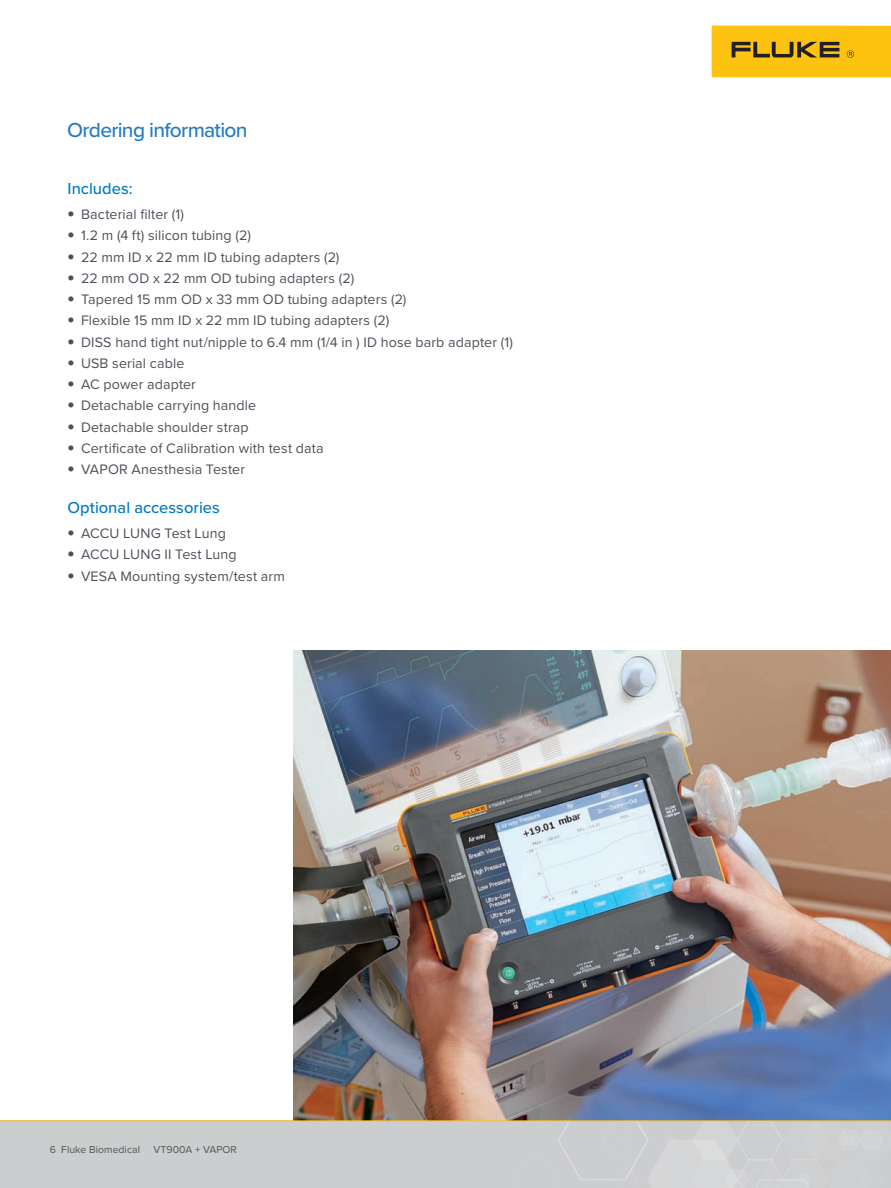
<style>
.page{position:relative;width:891px;height:1188px;background:#fff}
.page>*{position:absolute;margin:0;border:0;box-sizing:border-box;transform-origin:0 0}
.Order_info_title{font:500 21px "Proxima Nova";letter-spacing:-.035em;color:#277dc1}
.Header_1{font:500 16.5px "Proxima Nova";color:#007bc3}
.t1{font:14.25px "Proxima Nova";letter-spacing:.01em;color:#4c5159}
.t2{font:10.5px "Proxima Nova";color:#545554}
.s1{font-family:"Helvetica Neue LT Pro";font-weight:100;font-stretch:expanded}
</style>
<div class="page">
<div style="left:712px;top:26px;width:179px;height:51px;background:#fec210"></div>
<svg style="left:732px;top:42px;width:107px;height:15px"></svg>
<svg style="left:847px;top:50px;width:7px;height:8px"></svg>
<img style="left:293px;top:650px;width:598px;height:470px">
<hr style="left:0;top:1120px;width:891px;height:1px;background:#fec422">
<p class="Order_info_title" style="left:67px;top:114px;width:182px">Ordering information</p>
<p class="Header_1" style="left:68px;top:177px;width:67px">Includes:</p>
<p class="t1" style="left:68px;top:204px;width:118px"><span class="s1">•</span> Bacterial filter (1)</p>
<p class="t1" style="left:68px;top:225px;width:185px"><span class="s1">•</span> 1.2 m (4 ft) silicon tubing (2)</p>
<p class="t1" style="left:68px;top:246px;width:273px"><span class="s1">•</span> 22 mm ID x 22 mm ID tubing adapters (2)</p>
<p class="t1" style="left:68px;top:268px;width:288px"><span class="s1">•</span> 22 mm OD x 22 mm OD tubing adapters (2)</p>
<p class="t1" style="left:68px;top:289px;width:341px"><span class="s1">•</span> Tapered 15 mm OD x 33 mm OD tubing adapters (2)</p>
<p class="t1" style="left:68px;top:310px;width:323px"><span class="s1">•</span> Flexible 15 mm ID x 22 mm ID tubing adapters (2)</p>
<p class="t1" style="left:68px;top:331px;width:447px"><span class="s1">•</span> DISS hand tight nut/nipple to 6.4 mm (1/4 in ) ID hose barb adapter (1)</p>
<p class="t1" style="left:68px;top:353px;width:118px"><span class="s1">•</span> USB serial cable</p>
<p class="t1" style="left:68px;top:374px;width:130px"><span class="s1">•</span> AC power adapter</p>
<p class="t1" style="left:68px;top:395px;width:190px"><span class="s1">•</span> Detachable carrying handle</p>
<p class="t1" style="left:68px;top:416px;width:183px"><span class="s1">•</span> Detachable shoulder strap</p>
<p class="t1" style="left:68px;top:437px;width:258px"><span class="s1">•</span> Certificate of Calibration with test data</p>
<p class="t1" style="left:68px;top:459px;width:179px"><span class="s1">•</span> VAPOR Anesthesia Tester</p>
<p class="Header_1" style="left:68px;top:496px;width:154px">Optional accessories</p>
<p class="t1" style="left:68px;top:523px;width:160px"><span class="s1">•</span> ACCU LUNG Test Lung</p>
<p class="t1" style="left:68px;top:544px;width:171px"><span class="s1">•</span> ACCU LUNG II Test Lung</p>
<p class="t1" style="left:68px;top:565px;width:219px"><span class="s1">•</span> VESA Mounting system/test arm</p>
<p class="t2" style="left:50px;top:1142px;width:92px">6 Fluke Biomedical</p>
<p class="t2" style="left:154px;top:1142px;width:85px">VT900A + VAPOR</p>
</div>
